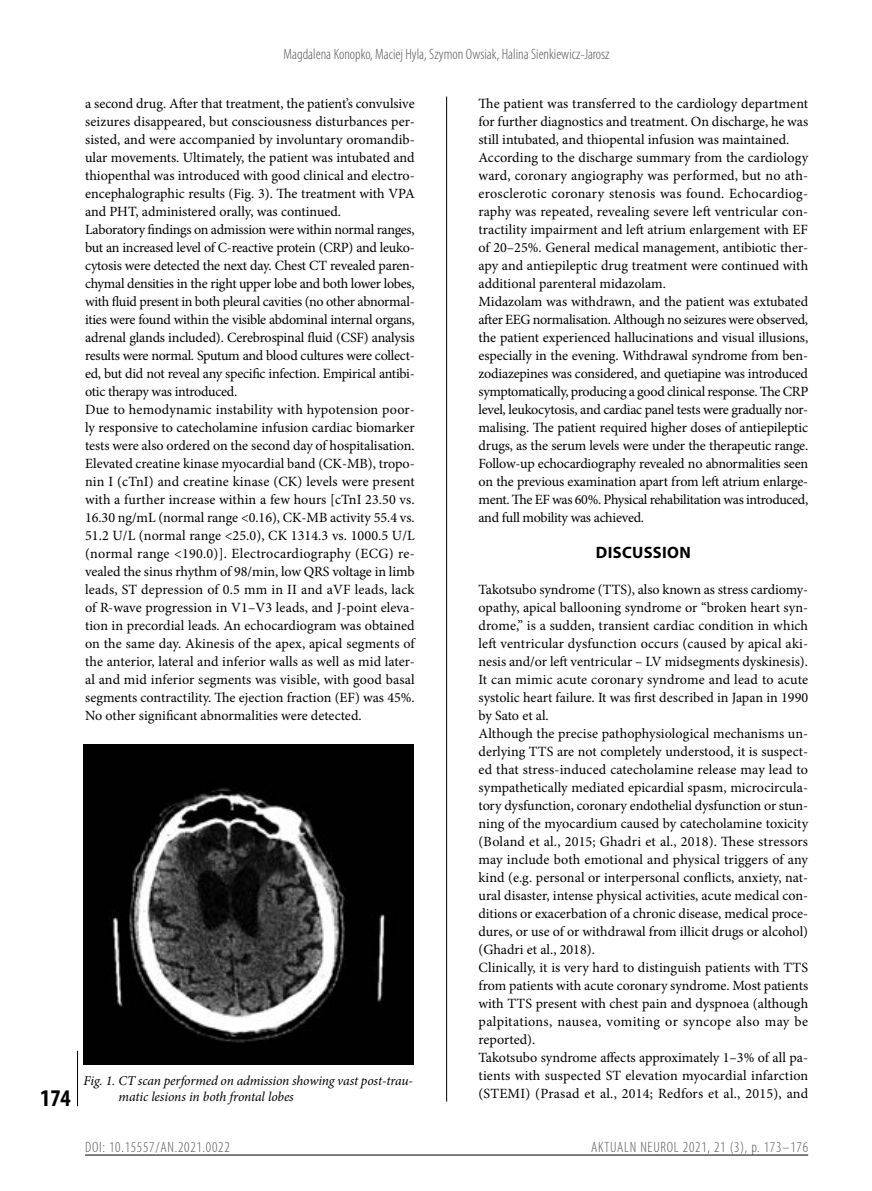
<style>
.page{position:relative;width:872px;height:1191px;background:#fff}
.page>*{position:absolute;margin:0;border:0;box-sizing:border-box;transform-origin:0 0}
.t1{font:700 condensed 24px "Myriad Pro";color:#000}
.t2{font:700 16.5px "Myriad Pro";letter-spacing:.02em;color:#000}
.t3{font:300 condensed 15px "Myriad Pro";color:#575756}
.t4{font:300 condensed 15px "Myriad Pro";letter-spacing:.05em;color:#575756}
.t5{font:14.1px/18px "Minion Pro";color:#000}
.t6{font:italic 13.5px/16.5px "Minion Pro";letter-spacing:-.01em;color:#000}
</style>
<div class="page">
<hr style="left:77px;top:1050px;width:1px;height:56px;background:#000">
<hr style="left:85px;top:1154px;width:723px;height:1px;background:#000">
<hr style="left:446px;top:97px;width:1px;height:1004px;background:#000">
<img style="left:84px;top:745px;width:329px;height:319px">
<p class="t3" style="left:284px;top:45px;width:327px">Magdalena Konopko, Maciej Hyla, Szymon Owsiak, Halina Sienkiewicz-Jarosz</p>
<h1 class="t1" style="left:40px;top:1083px;width:32px">174</h1>
<p class="t5" style="left:85px;top:95px;width:331px">a second drug. After that treatment, the patient’s convulsive seizures disappeared, but consciousness disturbances per&shy;sisted, and were accompanied by involuntary oromandib&shy;ular movements. Ultimately, the patient was intubated and thiopenthal was introduced with good clinical and electro&shy;encephalographic results (Fig. 3). The treatment with VPA and PHT, administered orally, was continued.<br>Laboratory findings on admission were within normal ranges, but an increased level of C-reactive protein (CRP) and leuko&shy;cytosis were detected the next day. Chest CT revealed paren&shy;chymal densities in the right upper lobe and both lower lobes, with fluid present in both pleural cavities (no other abnormal&shy;ities were found within the visible abdominal internal organs, adrenal glands included). Cerebrospinal fluid (CSF) analysis results were normal. Sputum and blood cultures were collect&shy;ed, but did not reveal any specific infection. Empirical antibi&shy;otic therapy was introduced.<br>Due to hemodynamic instability with hypotension poor&shy;ly responsive to catecholamine infusion cardiac biomarker tests were also ordered on the second day of hospitalisation.<br>Elevated creatine kinase myocardial band (CK-MB), tropo&shy;nin I (cTnI) and creatine kinase (CK) levels were present with a further increase within a few hours [cTnI 23.50 vs.<br>16.30 ng/mL (normal range &lt;0.16), CK-MB activity 55.4 vs.<br>51.2 U/L (normal range &lt;25.0), CK 1314.3 vs. 1000.5 U/L (normal range &lt;190.0)]. Electrocardiography (ECG) re&shy;vealed the sinus rhythm of 98/min, low QRS voltage in limb leads, ST depression of 0.5 mm in II and aVF leads, lack of R-wave progression in V1–V3 leads, and J-point eleva&shy;tion in precordial leads. An echocardiogram was obtained on the same day. Akinesis of the apex, apical segments of the anterior, lateral and inferior walls as well as mid later&shy;al and mid inferior segments was visible, with good basal segments contractility. The ejection fraction (EF) was 45%.<br>No other significant abnormalities were detected.</p>
<p class="t5" style="left:478px;top:95px;width:331px">The patient was transferred to the cardiology department for further diagnostics and treatment. On discharge, he was still intubated, and thiopental infusion was maintained.<br>According to the discharge summary from the cardiology ward, coronary angiography was performed, but no ath&shy;erosclerotic coronary stenosis was found. Echocardiog&shy;raphy was repeated, revealing severe left ventricular con&shy;tractility impairment and left atrium enlargement with EF of 20–25%. General medical management, antibiotic ther&shy;apy and antiepileptic drug treatment were continued with additional parenteral midazolam.<br>Midazolam was withdrawn, and the patient was extubated after EEG normalisation. Although no seizures were observed, the patient experienced hallucinations and visual illusions, especially in the evening. Withdrawal syndrome from ben&shy;zodiazepines was considered, and quetiapine was introduced symptomatically, producing a good clinical response. The CRP level, leukocytosis, and cardiac panel tests were gradually nor&shy;malising. The patient required higher doses of antiepileptic drugs, as the serum levels were under the therapeutic range.<br>Follow-up echocardiography revealed no abnormalities seen on the previous examination apart from left atrium enlarge&shy;ment. The EF was 60%. Physical rehabilitation was introduced, and full mobility was achieved.</p>
<p class="t2" style="left:596px;top:542px;width:96px">DISCUSSION</p>
<p class="t5" style="left:478px;top:581px;width:331px">Takotsubo syndrome (TTS), also known as stress cardiomy&shy;opathy, apical ballooning syndrome or “broken heart syn&shy;drome,” is a sudden, transient cardiac condition in which left ventricular dysfunction occurs (caused by apical aki&shy;nesis and/or left ventricular – LV midsegments dyskinesis).<br>It can mimic acute coronary syndrome and lead to acute systolic heart failure. It was first described in Japan in 1990 by Sato et al.<br>Although the precise pathophysiological mechanisms un&shy;derlying TTS are not completely understood, it is suspect&shy;ed that stress-induced catecholamine release may lead to sympathetically mediated epicardial spasm, microcircula&shy;tory dysfunction, coronary endothelial dysfunction or stun&shy;ning of the myocardium caused by catecholamine toxicity (Boland et al., 2015; Ghadri et al., 2018). These stressors may include both emotional and physical triggers of any kind (e.g. personal or interpersonal conflicts, anxiety, nat&shy;ural disaster, intense physical activities, acute medical con&shy;ditions or exacerbation of a chronic disease, medical proce&shy;dures, or use of or withdrawal from illicit drugs or alcohol) (Ghadri et al., 2018).<br>Clinically, it is very hard to distinguish patients with TTS from patients with acute coronary syndrome. Most patients with TTS present with chest pain and dyspnoea (although palpitations, nausea, vomiting or syncope also may be reported).<br>Takotsubo syndrome affects approximately 1–3% of all pa&shy;tients with suspected ST elevation myocardial infarction (STEMI) (Prasad et al., 2014; Redfors et al., 2015), and</p>
<p class="t6" style="left:119px;top:1072px;width:296px;text-indent:-35px">Fig. 1. CT scan performed on admission showing vast post-trau&shy;matic lesions in both frontal lobes</p>
<p class="t4" style="left:85px;top:1138px;width:146px">DOI: 10.15557/AN.2021.0022</p>
<p class="t4" style="left:591px;top:1138px;width:219px">AKTUALN NEUROL 2021, 21 (3), p. 173–176</p>
</div>
